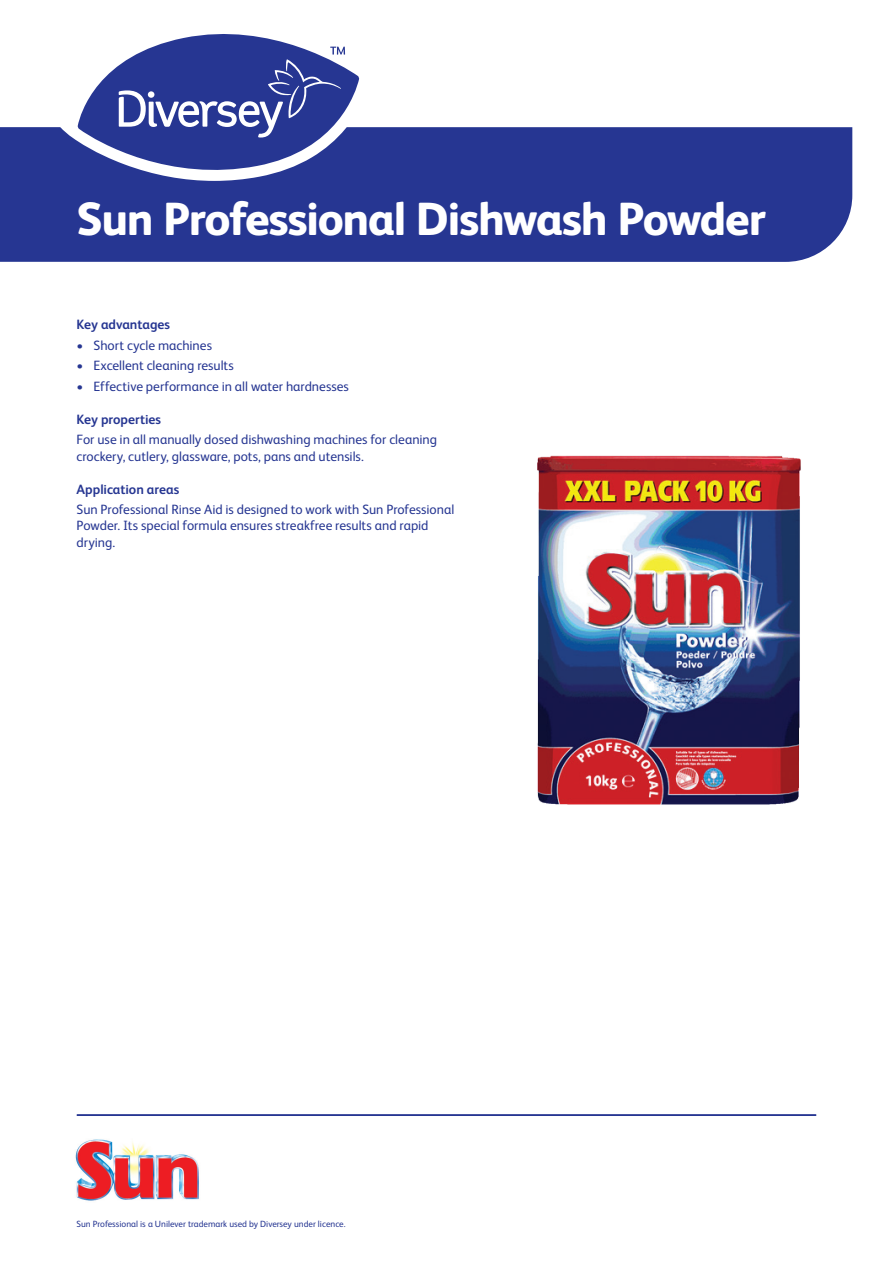
<style>
.page{position:relative;width:893px;height:1263px;background:#fff}
.page>*{position:absolute;margin:0;border:0;box-sizing:border-box;transform-origin:0 0}
.t1{font:800 46.5px "FS Albert Pro";letter-spacing:-.03em;color:#fff}
.Maintext{font:13.5px/16.2px "FS Albert Pro";color:#263692}
.Subheads{font:700 13.5px "FS Albert Pro";color:#263692}
.t2{font:9px "FS Albert Pro";color:#263692}
</style>
<div class="page">
<div style="left:0;top:127px;width:852px;height:135px;background:#263692"></div>
<hr style="left:77px;top:1114px;width:739px;height:2px;background:#263692">
<img style="left:75px;top:1139px;width:124px;height:62px">
<svg style="left:58px;top:78px;width:316px;height:103px"></svg>
<svg style="left:78px;top:34px;width:281px;height:148px;fill:#263692"></svg>
<svg style="left:119px;top:47px;width:226px;height:91px;background:#4a58a4"></svg>
<img style="left:537px;top:455px;width:264px;height:350px">
<p class="t1" style="left:77px;top:183px;width:691px">Sun Professional Dishwash Powder</p>
<p class="Subheads" style="left:77px;top:315px;width:95px">Key advantages</p>
<p class="Maintext" style="left:77px;top:336px;width:137px">• Short cycle machines</p>
<p class="Maintext" style="left:77px;top:356px;width:159px">• Excellent cleaning results</p>
<p class="Maintext" style="left:77px;top:377px;width:274px">• Effective performance in all water hardnesses</p>
<p class="Subheads" style="left:77px;top:410px;width:86px">Key properties</p>
<p class="Maintext" style="left:77px;top:431px;width:362px">For use in all manually dosed dishwashing machines for cleaning crockery, cutlery, glassware, pots, pans and utensils.</p>
<p class="Subheads" style="left:77px;top:480px;width:104px">Application areas</p>
<p class="Maintext" style="left:77px;top:500px;width:379px">Sun Professional Rinse Aid is designed to work with Sun Professional<br>Powder. Its special formula ensures streakfree results and rapid drying.</p>
<p class="t2" style="left:77px;top:1217px;width:271px">Sun Professional is a Unilever trademark used by Diversey under licence.</p>
</div>
